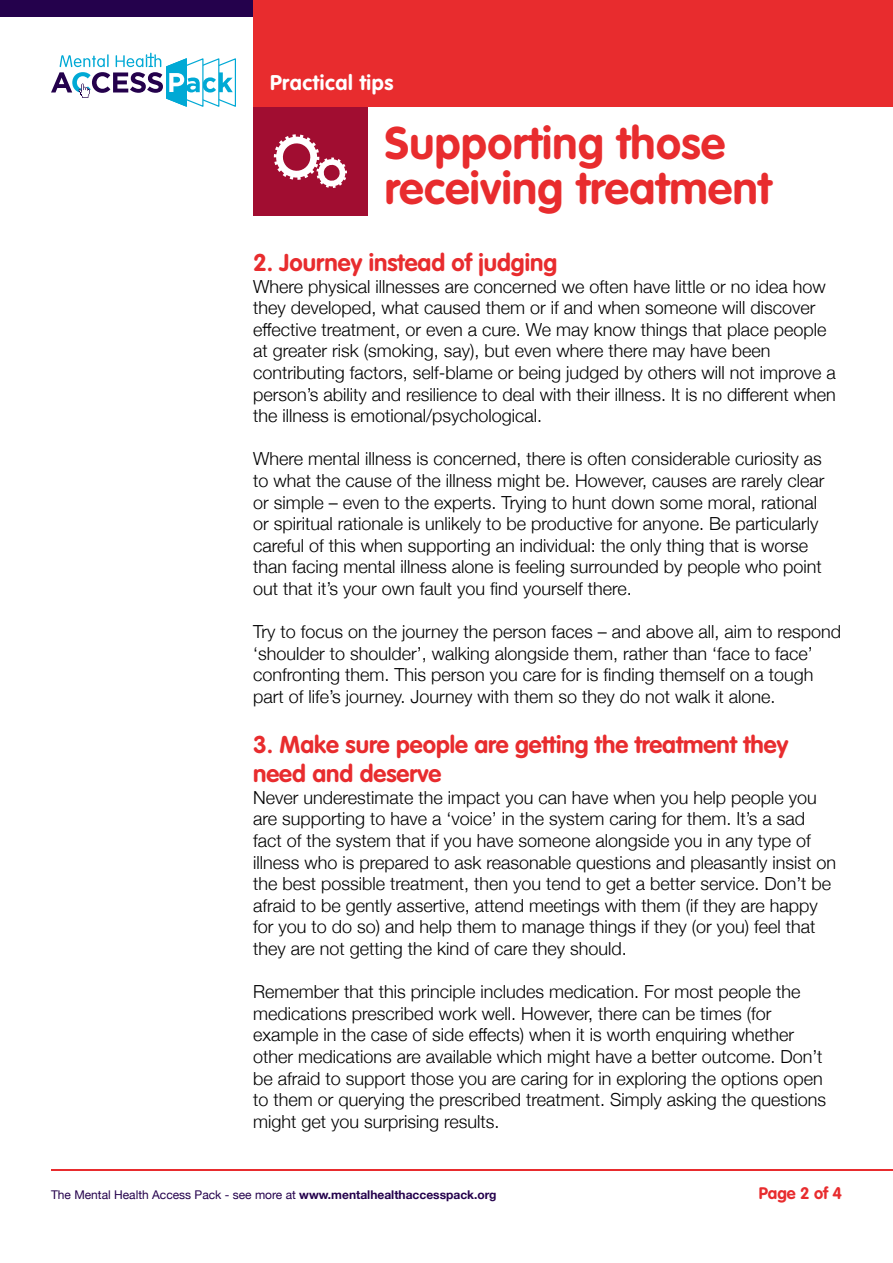
<style>
.page{position:relative;width:893px;height:1263px;background:#fff}
.page>*{position:absolute;margin:0;border:0;box-sizing:border-box;transform-origin:0 0}
.t1{font:700 45px/45px "VAG Rounded Std";letter-spacing:.01em;color:#e82c2e}
.t2{font:700 24px/28.8px "VAG Rounded Std";color:#e82c2e}
.t3{font:700 21px "VAG Rounded Std";letter-spacing:.03em;color:#fff}
.t4{font:300 18px/21.6px "Helvetica Neue";color:#000}
.t5{font:700 16.5px "VAG Rounded Std";color:#e82c2e}
.t6{font:12px "Helvetica Neue";color:#24014c}
.s1{font-weight:700}
</style>
<div class="page">
<div style="left:0;top:0;width:637px;height:17px;background:#24014c"></div>
<div style="left:253px;top:0;width:640px;height:107px;background:#e82c2e"></div>
<div style="left:253px;top:107px;width:115px;height:108px;background:#a10d31"></div>
<svg style="left:51px;top:53px;width:185px;height:54px"></svg>
<hr style="left:51px;top:1169px;width:842px;height:1px;background:#e82c2e">
<svg style="left:274px;top:134px;width:73px;height:54px"></svg>
<p class="t3" style="left:270px;top:70px;width:125px">Practical tips</p>
<h1 class="t1" style="left:385px;top:122px;width:388px">Supporting those receiving treatment</h1>
<h2 class="t2" style="left:253px;top:249px;width:306px">2. Journey instead of judging</h2>
<p class="t4" style="left:253px;top:274px;width:584px">Where physical illnesses are concerned we often have little or no idea how they developed, what caused them or if and when someone will discover effective treatment, or even a cure. We may know things that place people at greater risk (smoking, say), but even where there may have been contributing factors, self-blame or being judged by others will not improve a person’s ability and resilience to deal with their illness. It is no different when the illness is emotional/psychological.</p>
<p class="t4" style="left:253px;top:447px;width:573px">Where mental illness is concerned, there is often considerable curiosity as to what the cause of the illness might be. However, causes are rarely clear or simple – even to the experts. Trying to hunt down some moral, rational or spiritual rationale is unlikely to be productive for anyone. Be particularly careful of this when supporting an individual: the only thing that is worse than facing mental illness alone is feeling surrounded by people who point out that it’s your own fault you find yourself there.</p>
<p class="t4" style="left:253px;top:620px;width:590px">Try to focus on the journey the person faces – and above all, aim to respond ‘shoulder to shoulder’, walking alongside them, rather than ‘face to face’ confronting them. This person you care for is finding themself on a tough part of life’s journey. Journey with them so they do not walk it alone.</p>
<h2 class="t2" style="left:253px;top:731px;width:537px">3. Make sure people are getting the treatment they need and deserve</h2>
<p class="t4" style="left:253px;top:785px;width:585px">Never underestimate the impact you can have when you help people you are supporting to have a ‘voice’ in the system caring for them. It’s a sad fact of the system that if you have someone alongside you in any type of illness who is prepared to ask reasonable questions and pleasantly insist on the best possible treatment, then you tend to get a better service. Don’t be afraid to be gently assertive, attend meetings with them (if they are happy for you to do so) and help them to manage things if they (or you) feel that they are not getting the kind of care they should.</p>
<p class="t4" style="left:253px;top:980px;width:575px">Remember that this principle includes medication. For most people the medications prescribed work well. However, there can be times (for example in the case of side effects) when it is worth enquiring whether other medications are available which might have a better outcome. Don’t be afraid to support those you are caring for in exploring the options open to them or querying the prescribed treatment. Simply asking the questions might get you surprising results.</p>
<p class="t6" style="left:51px;top:1186px;width:447px">The Mental Health Access Pack - see more at <span class="s1">www.mentalhealthaccesspack.org</span></p>
<p class="t5" style="left:759px;top:1184px;width:85px">Page 2 of 4</p>
</div>
